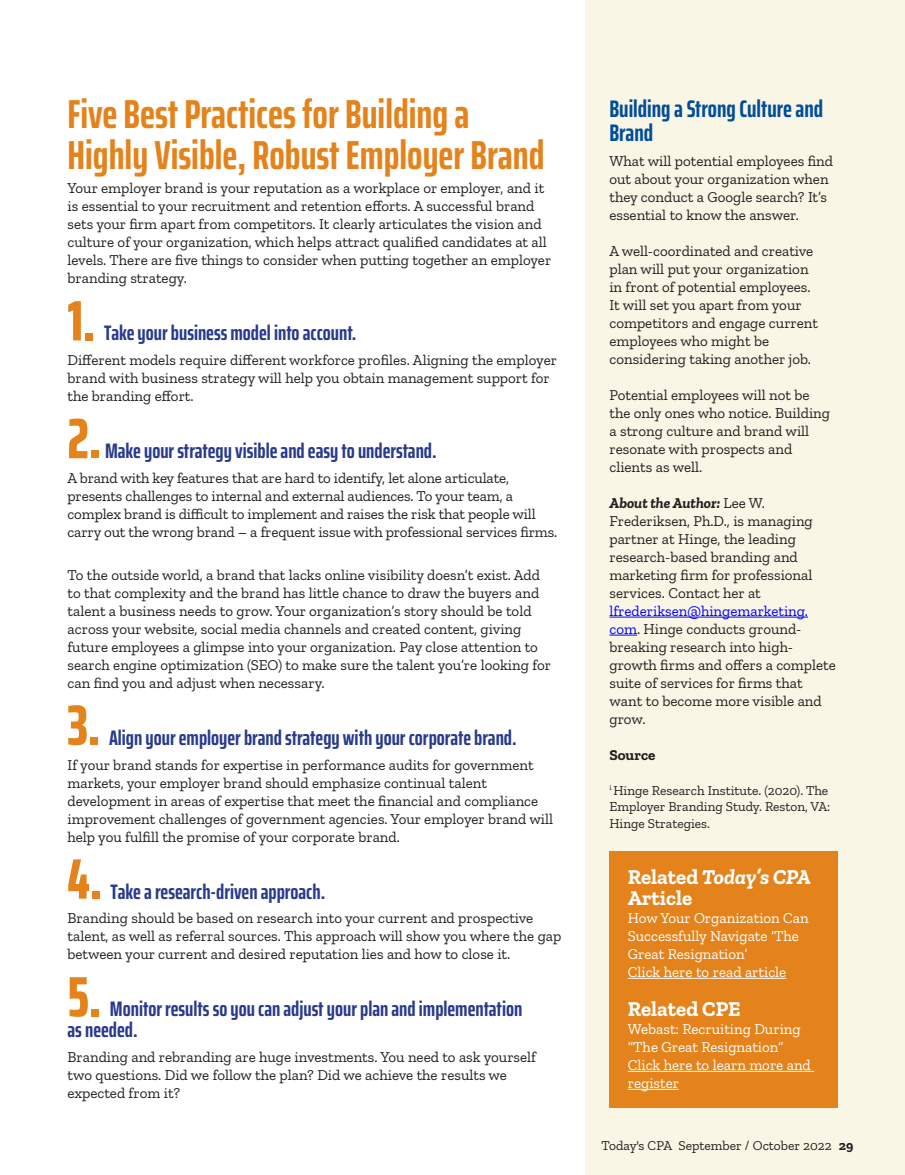
<style>
.page{position:relative;width:905px;height:1175px;background:#fff}
.page>*{position:absolute;margin:0;border:0;box-sizing:border-box;transform-origin:0 0}
.t1{font:800 extra-condensed 57px "Saira";color:#e4831b}
.t2{font:700 extra-condensed 40.5px/40.5px "Saira";color:#e4831b}
.t3{font:700 extra-condensed 24px/24px "Saira";color:#014e99}
.t4{font:700 extra-condensed 21px/21px "Saira";color:#293b8a}
.t5{font:700 21px/21px "Zilla Slab";color:#fff}
.t6{font:15px/18px "Zilla Slab";color:#231f20}
.t7{font:15px/18px "Zilla Slab";color:#fff}
.t8{font:700 15px "Zilla Slab";color:#231f20}
.t9{font:13.5px/16.5px "Zilla Slab";color:#231f20}
.s1{font-weight:700;font-style:italic}
.s2{color:#00f}
.s3{font-style:italic}
.s4{font-weight:700}
</style>
<div class="page">
<div style="left:585px;top:0;width:319px;height:1174px;background:#f9f6e6"></div>
<hr style="left:609px;top:616px;width:199px;height:1px;background:#00f">
<svg style="left:609px;top:634px;width:28px;height:1px"></svg>
<div style="left:609px;top:851px;width:228px;height:256px;background:#e4831b"></div>
<hr style="left:627px;top:978px;width:159px;height:1px;background:#fff">
<hr style="left:627px;top:1071px;width:187px;height:1px;background:#fff">
<hr style="left:627px;top:1089px;width:51px;height:1px;background:#fff">
<h2 class="t2" style="left:68px;top:93px;width:478px">Five Best Practices for Building a<br>Highly Visible, Robust Employer Brand</h2>
<p class="t6" style="left:68px;top:179px;width:485px">Your employer brand is your reputation as a workplace or employer, and it is essential to your recruitment and retention efforts. A successful brand sets your firm apart from competitors. It clearly articulates the vision and culture of your organization, which helps attract qualified candidates at all levels. There are five things to consider when putting together an employer branding strategy.</p>
<h1 class="t1" style="left:68px;top:277px;width:30px">1.</h1>
<h3 class="t4" style="left:104px;top:322px;width:254px">Take your business model into account.</h3>
<p class="t6" style="left:68px;top:351px;width:491px">Different models require different workforce profiles. Aligning the employer brand with business strategy will help you obtain management support for the branding effort.</p>
<h1 class="t1" style="left:68px;top:395px;width:36px">2.</h1>
<h3 class="t4" style="left:105px;top:440px;width:333px">Make your strategy visible and easy to understand.</h3>
<p class="t6" style="left:68px;top:469px;width:491px">A brand with key features that are hard to identify, let alone articulate, presents challenges to internal and external audiences. To your team, a complex brand is difficult to implement and raises the risk that people will carry out the wrong brand – a frequent issue with professional services firms.</p>
<p class="t6" style="left:68px;top:566px;width:485px">To the outside world, a brand that lacks online visibility doesn’t exist. Add to that complexity and the brand has little chance to draw the buyers and talent a business needs to grow. Your organization’s story should be told across your website, social media channels and created content, giving future employees a glimpse into your organization. Pay close attention to search engine optimization (SEO) to make sure the talent you’re looking for can find you and adjust when necessary.</p>
<h1 class="t1" style="left:68px;top:681px;width:35px">3.</h1>
<h3 class="t4" style="left:109px;top:726px;width:409px">Align your employer brand strategy with your corporate brand.</h3>
<p class="t6" style="left:68px;top:755px;width:487px">If your brand stands for expertise in performance audits for government markets, your employer brand should emphasize continual talent development in areas of expertise that meet the financial and compliance improvement challenges of government agencies. Your employer brand will help you fulfill the promise of your corporate brand.</p>
<h1 class="t1" style="left:68px;top:835px;width:36px">4.</h1>
<h3 class="t4" style="left:110px;top:880px;width:216px">Take a research-driven approach.</h3>
<p class="t6" style="left:68px;top:909px;width:495px">Branding should be based on research into your current and prospective talent, as well as referral sources. This approach will show you where the gap between your current and desired reputation lies and how to close it.</p>
<h1 class="t1" style="left:68px;top:953px;width:36px">5.</h1>
<h3 class="t4" style="left:67px;top:998px;width:456px;text-indent:42px">Monitor results so you can adjust your plan and implementation as needed.</h3>
<p class="t6" style="left:68px;top:1048px;width:470px">Branding and rebranding are huge investments. You need to ask yourself two questions. Did we follow the plan? Did we achieve the results we expected from it?</p>
<h3 class="t3" style="left:609px;top:96px;width:215px">Building a Strong Culture and<br>Brand</h3>
<p class="t6" style="left:609px;top:152px;width:225px">What will potential employees find out about your organization when they conduct a Google search? It’s essential to know the answer.</p>
<p class="t6" style="left:609px;top:242px;width:210px">A well-coordinated and creative plan will put your organization in front of potential employees.<br>It will set you apart from your competitors and engage current employees who might be considering taking another job.</p>
<p class="t6" style="left:609px;top:386px;width:222px">Potential employees will not be the only ones who notice. Building a strong culture and brand will resonate with prospects and clients as well.</p>
<p class="t6" style="left:609px;top:494px;width:205px"><span class="s1">About the Author:</span> Lee W.<br>Frederiksen, Ph.D., is managing partner at Hinge, the leading research-based branding and marketing firm for professional services. Contact her at</p>
<p class="t6" style="left:609px;top:602px;width:228px"><span class="s2">lfrederiksen@hingemarketing. com</span>. Hinge conducts ground&shy;breaking research into high&shy;growth firms and offers a complete suite of services for firms that want to become more visible and grow.</p>
<p class="t8" style="left:609px;top:746px;width:47px">Source</p>
<p class="t9" style="left:609px;top:782px;width:222px"><sup>i</sup> Hinge Research Institute. (2020). The<br>Employer Branding Study. Reston, VA:<br>Hinge Strategies.</p>
<h3 class="t5" style="left:627px;top:866px;width:185px">Related <span class="s3">Today’s CPA<br></span>Article</h3>
<p class="t7" style="left:627px;top:909px;width:182px">How Your Organization Can<br>Successfully Navigate ‘The<br>Great Resignation’<br>Click here to read article</p>
<h3 class="t5" style="left:627px;top:998px;width:114px">Related CPE</h3>
<p class="t7" style="left:627px;top:1020px;width:184px">Webast: Recruiting During “The Great Resignation”<br>Click here to learn more and register</p>
<p class="t9" style="left:601px;top:1137px;width:253px">Today's CPA September / October 2022 <span class="s4">29</span></p>
</div>
